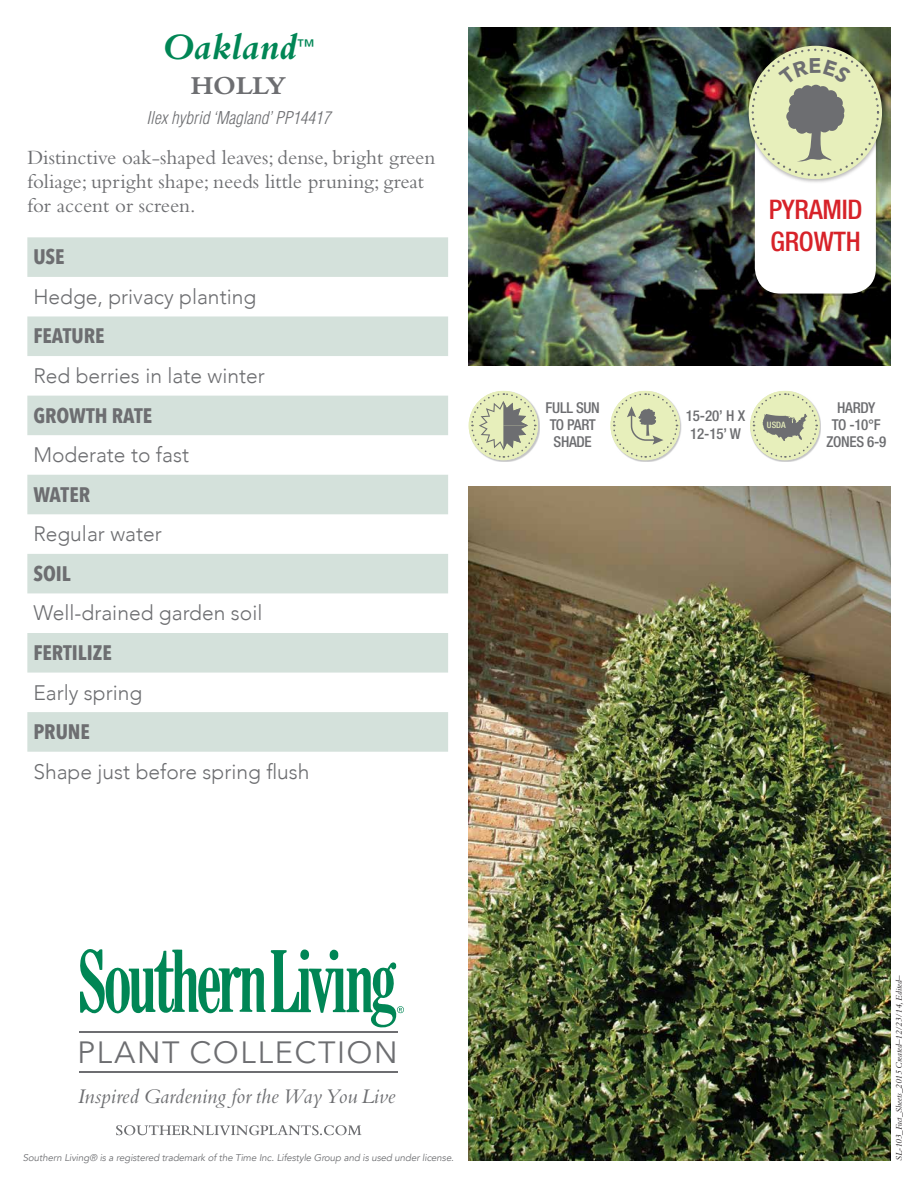
<style>
.page{position:relative;width:918px;height:1188px;background:#fff}
.page>*{position:absolute;margin:0;border:0;box-sizing:border-box;transform-origin:0 0}
.t1{font:italic 700 39px "Bembo";color:#008655}
.t2{font:30.75px "Avenir Next";letter-spacing:.05em;color:#6d6e71}
.t3{font:500 condensed 27px/32.4px "Helvetica Neue";letter-spacing:-.01em;color:#d72229}
.t4{font:700 27px "Bembo";color:#6d6e71}
.t5{font:italic 21.75px "Bembo";color:#6d6e71}
.t6{font:300 21px "Avenir";color:#6d6e71}
.t7{font:21px/24px "Bembo";color:#6d6e71}
.t8{font:700 21px "Avenir Next Condensed";color:#6d6e71}
.t9{font:italic 300 condensed 17.25px "Helvetica";color:#6d6e71}
.t10{font:500 condensed 15px/16.8px "Helvetica Neue";letter-spacing:-.02em;color:#6d6e71}
.t11{font:italic 9.75px "Avenir";letter-spacing:-.01em;color:#6d6e71}
.t12{font:italic 9px "Bembo";letter-spacing:-.01em;color:#231f20}
.t13{font:500 condensed 8.85px "Helvetica Neue";color:#e7efbb}
</style>
<div class="page">
<img style="left:469px;top:27px;width:422px;height:338px">
<img style="left:469px;top:486px;width:422px;height:675px">
<div style="left:469px;top:391px;width:71px;height:71px;background:#6d6e71;opacity:.4"></div>
<svg style="left:470px;top:392px;width:67px;height:67px;background:#d0d5b5"></svg>
<div style="left:611px;top:391px;width:71px;height:71px;background:#6d6e71;opacity:.4"></div>
<svg style="left:612px;top:392px;width:66px;height:67px;background:#dce2bc"></svg>
<div style="left:751px;top:391px;width:70px;height:71px;background:#6d6e71;opacity:.4"></div>
<svg style="left:752px;top:392px;width:66px;height:67px;background:#d2d7b6"></svg>
<img style="left:751px;top:186px;width:130px;height:110px">
<img style="left:744px;top:43px;width:143px;height:143px">
<svg style="left:749px;top:46px;width:133px;height:133px"></svg>
<svg style="left:27px;top:237px;width:421px;height:515px;fill:#d4e1db"></svg>
<svg style="left:80px;top:949px;width:324px;height:79px"></svg>
<hr style="left:79px;top:1032px;width:319px;height:1px;background:#6d6e71">
<hr style="left:79px;top:1072px;width:319px;height:1px;background:#6d6e71">
<svg style="left:116px;top:1125px;width:245px;height:10px"></svg>
<svg style="left:755px;top:58px;width:121px;height:236px"></svg>
<h1 class="t1" style="left:162px;top:26px;width:155px">Oakland<sup>™</sup></h1>
<p class="t4" style="left:191px;top:70px;width:97px">HOLLY</p>
<p class="t9" style="left:146px;top:107px;width:186px">Ilex hybrid ‘Magland’ PP14417</p>
<p class="t7" style="left:27px;top:145px;width:410px">Distinctive oak-shaped leaves; dense, bright green foliage; upright shape; needs little pruning; great for accent or screen.</p>
<p class="t8" style="left:33px;top:244px;width:33px">USE</p>
<p class="t6" style="left:33px;top:284px;width:224px">Hedge, privacy planting</p>
<p class="t8" style="left:33px;top:323px;width:73px">FEATURE</p>
<p class="t6" style="left:33px;top:363px;width:233px">Red berries in late winter</p>
<p class="t8" style="left:33px;top:402px;width:120px">GROWTH RATE</p>
<p class="t6" style="left:33px;top:443px;width:157px">Moderate to fast</p>
<p class="t8" style="left:33px;top:481px;width:58px">WATER</p>
<p class="t6" style="left:33px;top:522px;width:130px">Regular water</p>
<p class="t8" style="left:33px;top:561px;width:39px">SOIL</p>
<p class="t6" style="left:33px;top:601px;width:231px">Well-drained garden soil</p>
<p class="t8" style="left:33px;top:640px;width:80px">FERTILIZE</p>
<p class="t6" style="left:33px;top:680px;width:110px">Early spring</p>
<p class="t8" style="left:33px;top:719px;width:58px">PRUNE</p>
<p class="t6" style="left:33px;top:759px;width:278px">Shape just before spring flush</p>
<h2 class="t2" style="left:78px;top:1034px;width:322px">PLANT COLLECTION</h2>
<p class="t5" style="left:78px;top:1084px;width:319px">Inspired Gardening for the Way You Live</p>
<p class="t11" style="left:23px;top:1151px;width:433px">Southern Living® is a registered trademark of the Time Inc. Lifestyle Group and is used under license.</p>
<p class="t3" style="left:769px;top:193px;width:95px">PYRAMID<br>GROWTH</p>
<p class="t10" style="left:546px;top:399px;width:56px">FULL SUN<br>TO PART<br>SHADE</p>
<p class="t10" style="left:686px;top:406px;width:61px;line-height:18px">15-20’ H X<br>12-15’ W</p>
<p class="t10" style="left:826px;top:399px;width:61px;text-align:center">HARDY<br>TO -10°F<br>ZONES 6-9</p>
<p class="t13" style="left:767px;top:419px;width:20px">USDA</p>
<p class="t12" style="left:894px;top:1161px;width:187px;rotate:-90deg">SL-103_Fact_Sheets_2015 Created–12/23/14, Edited–</p>
</div>
